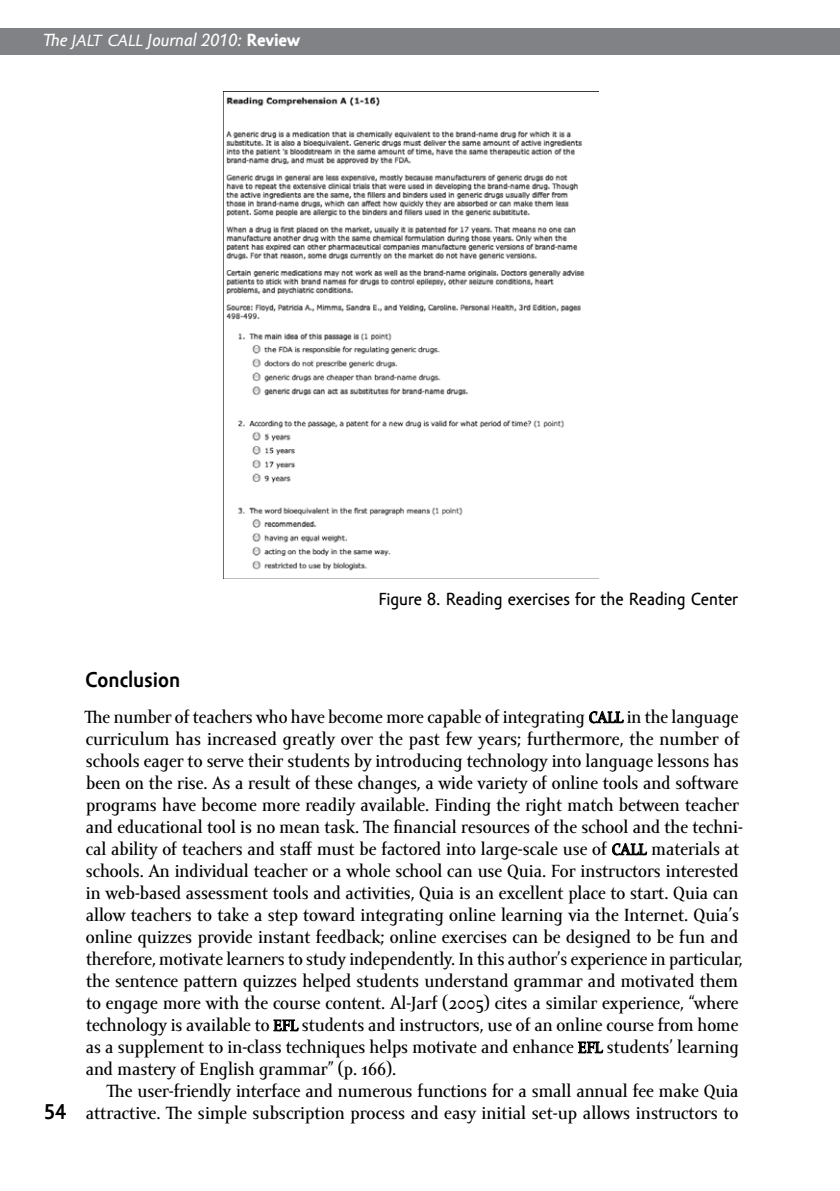
<style>
.page{position:relative;width:840px;height:1191px;background:#fff}
.page>*{position:absolute;margin:0;border:0;box-sizing:border-box;transform-origin:0 0}
.t1{font:700 22px "Amor Sans Pro";color:#000}
.t2{font:18px/22px "Amor Serif Text Pro";color:#000}
.t3{font:18px "Amor Sans Text Pro";color:#000}
.t4{font:italic 18px "Amor Sans Text Pro";color:#fff}
.s1{font-family:"Amor Sans Pro";font-size:24px}
.s2{font-weight:700;font-style:normal}
.s3{font-size:16px}
</style>
<div class="page">
<div style="left:0;top:28px;width:839px;height:27px;background:#808285"></div>
<svg style="left:839px;top:28px;width:1px;height:27px"></svg>
<svg style="left:589px;top:711px;width:34px;height:12px"></svg>
<svg style="left:612px;top:843px;width:34px;height:12px"></svg>
<svg style="left:273px;top:1019px;width:25px;height:12px"></svg>
<svg style="left:578px;top:1041px;width:24px;height:12px"></svg>
<img style="left:223px;top:92px;width:375px;height:487px">
<p class="t4" style="left:44px;top:31px;width:258px">The <span class="s1">jalt call</span> Journal 2010: <span class="s2">Review</span></p>
<p class="t3" style="left:378px;top:589px;width:361px">Figure 8. Reading exercises for the Reading Center</p>
<p class="t1" style="left:44px;top:1099px;width:24px">54</p>
<p class="t1" style="left:85px;top:667px;width:96px">Conclusion</p>
<p class="t2" style="left:85px;top:706px;width:659px">The number of teachers who have become more capable of integrating <span class="s3">CALL</span> in the language curriculum has increased greatly over the past few years; furthermore, the number of schools eager to serve their students by introducing technology into language lessons has been on the rise. As a result of these changes, a wide variety of online tools and software programs have become more readily available. Finding the right match between teacher and educational tool is no mean task. The financial resources of the school and the techni&shy;cal ability of teachers and staff must be factored into large-scale use of <span class="s3">CALL</span> materials at schools. An individual teacher or a whole school can use Quia. For instructors interested in web-based assessment tools and activities, Quia is an excellent place to start. Quia can allow teachers to take a step toward integrating online learning via the Internet. Quia’s online quizzes provide instant feedback; online exercises can be designed to be fun and therefore, motivate learners to study independently. In this author’s experience in particular, the sentence pattern quizzes helped students understand grammar and motivated them to engage more with the course content. Al-Jarf (2005) cites a similar experience, “where technology is available to <span class="s3">EFL</span> students and instructors, use of an online course from home as a supplement to in-class techniques helps motivate and enhance <span class="s3">EFL</span> students’ learning and mastery of English grammar” (p. 166).</p>
<p class="t2" style="left:86px;top:1080px;width:654px;text-align:right">The user-friendly interface and numerous functions for a small annual fee make Quia attractive. The simple subscription process and easy initial set-up allows instructors to</p>
</div>
